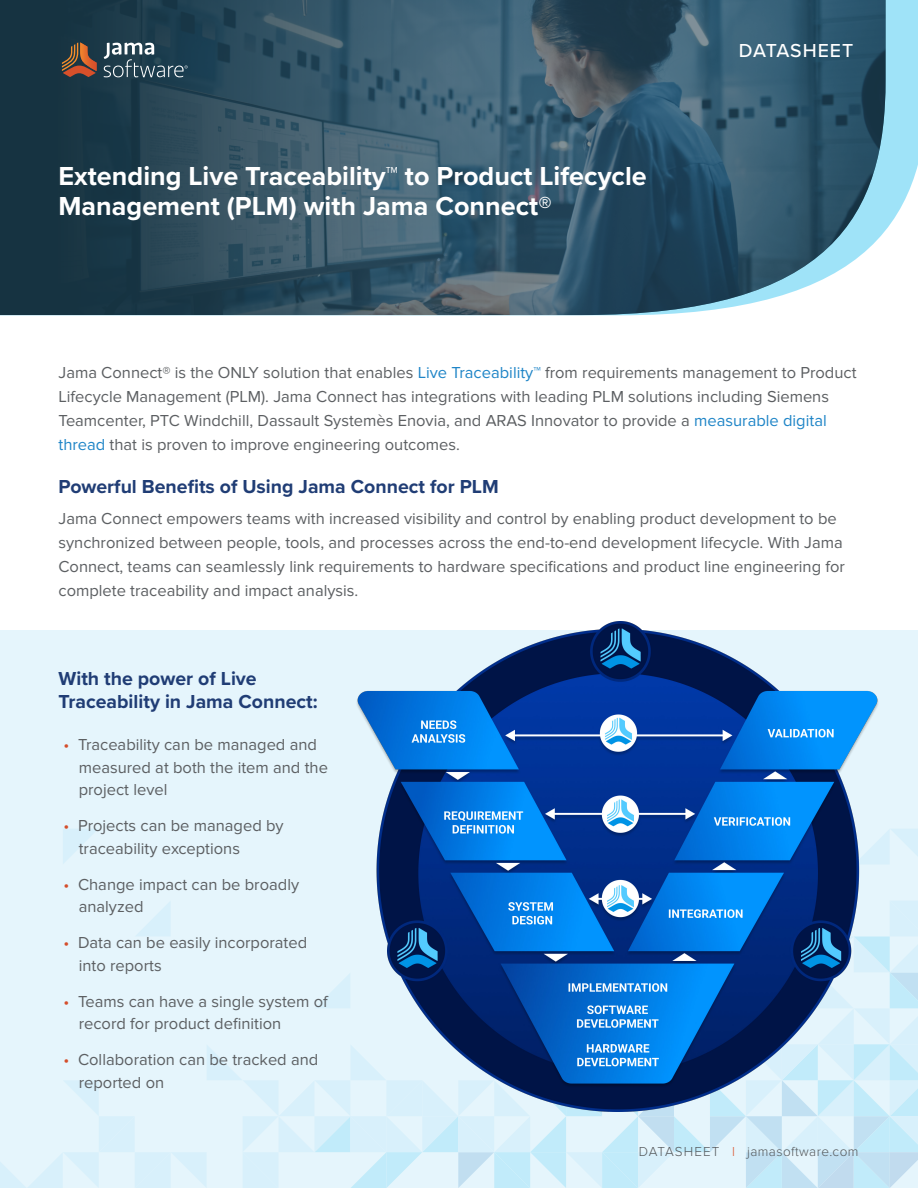
<style>
.page{position:relative;width:918px;height:1188px;background:#fff}
.page>*{position:absolute;margin:0;border:0;box-sizing:border-box;transform-origin:0 0}
.Bullets_Summary_Page{font:700 27px/30px "Proxima Nova";color:#fff}
.Body_Copy{font:700 19.5px/22.5px "Proxima Nova";color:#203d75}
.list_text{font:500 19.5px "Proxima Nova";letter-spacing:.045em;color:#fff}
.Body_Copy-2{font:16.5px/22.5px "Proxima Nova";color:#5c5f62}
.Bullets_Summary_Page-2{font:300 13.5px "Proxima Nova";letter-spacing:.03em;color:#54575a}
.s1{color:#1f85c7}
.s2{color:#d44e2b}
.s3{color:#dc4f28}
</style>
<div class="page">
<div style="left:0;top:631px;width:918px;height:557px;background:#e5f5fc"></div>
<svg style="left:0;top:829px;width:918px;height:359px"></svg>
<svg style="left:886px;top:0;width:32px;height:230px;background:#aae6f8"></svg>
<div style="left:0;top:0;width:54px;height:315px;background:#163341"></div>
<img style="left:54px;top:0;width:832px;height:315px">
<svg style="left:104px;top:43px;width:84px;height:34px;background:#48616f"></svg>
<svg style="left:62px;top:43px;width:35px;height:34px"></svg>
<img style="left:80px;top:43px;width:17px;height:28px">
<img style="left:355px;top:621px;width:525px;height:490px">
<p class="Bullets_Summary_Page" style="left:58px;top:161px;width:590px">Extending Live Traceability™ to Product Lifecycle<br>Management (PLM) with Jama Connect®</p>
<p class="list_text" style="left:739px;top:36px;width:116px">DATASHEET</p>
<p class="Body_Copy-2" style="left:58px;top:361px;width:800px;line-height:24px">Jama Connect® is the ONLY solution that enables <span class="s1">Live Traceability™</span> from requirements management to Product Lifecycle Management (PLM). Jama Connect has integrations with leading PLM solutions including Siemens Teamcenter, PTC Windchill, Dassault Systemès Enovia, and ARAS Innovator to provide a <span class="s1">measurable digital thread</span> that is proven to improve engineering outcomes.</p>
<p class="Body_Copy" style="left:58px;top:475px;width:442px">Powerful Benefits of Using Jama Connect for PLM</p>
<p class="Body_Copy-2" style="left:58px;top:506px;width:788px;line-height:24px">Jama Connect empowers teams with increased visibility and control by enabling product development to be synchronized between people, tools, and processes across the end-to-end development lifecycle. With Jama Connect, teams can seamlessly link requirements to hardware specifications and product line engineering for complete traceability and impact analysis.</p>
<p class="Body_Copy" style="left:58px;top:667px;width:261px">With the power of Live<br>Traceability in Jama Connect:</p>
<p class="Body_Copy-2" style="left:79px;top:734px;width:251px;text-indent:-15px"><span class="s2">•</span> Traceability can be managed and measured at both the item and the project level</p>
<p class="Body_Copy-2" style="left:79px;top:815px;width:206px;text-indent:-15px"><span class="s2">•</span> Projects can be managed by traceability exceptions</p>
<p class="Body_Copy-2" style="left:79px;top:873px;width:222px;text-indent:-15px"><span class="s2">•</span> Change impact can be broadly analyzed</p>
<p class="Body_Copy-2" style="left:79px;top:932px;width:230px;text-indent:-15px"><span class="s2">•</span> Data can be easily incorporated into reports</p>
<p class="Body_Copy-2" style="left:79px;top:990px;width:251px;text-indent:-15px"><span class="s2">•</span> Teams can have a single system of record for product definition</p>
<p class="Body_Copy-2" style="left:79px;top:1049px;width:241px;text-indent:-15px"><span class="s2">•</span> Collaboration can be tracked and reported on</p>
<p class="Bullets_Summary_Page-2" style="left:639px;top:1144px;width:221px">DATASHEET <span class="s3">l</span> jamasoftware.com</p>
</div>
